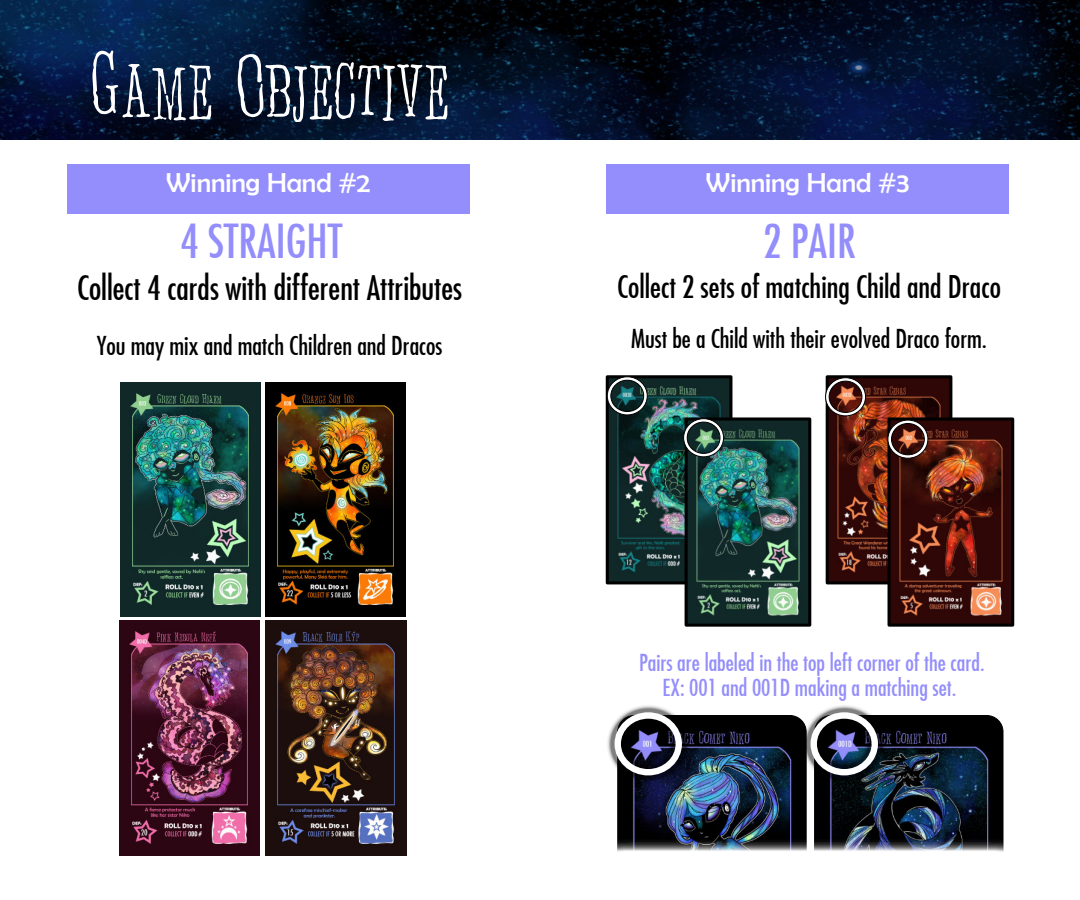
<style>
.page{position:relative;width:1080px;height:900px;background:#fff}
.page>*{position:absolute;margin:0;border:0;box-sizing:border-box;transform-origin:0 0}
.t1{font:102.25px "Anhedonia";color:#fff}
.t2{font:45px "Fuji Normal";color:#948efc}
.t3{font:32.5px "Fuji Normal";color:#000}
.t4{font:30px "Fuji Normal";color:#000}
.t5{font:27.5px "Berlin Sans FB";color:#fff}
.t6{font:25px "Fuji Normal";color:#000}
.t7{font:22.5px/25px "Fuji Normal";color:#948efc;text-align:center}
</style>
<div class="page">
<div style="left:67px;top:164px;width:402px;height:49px;background:#948efc"></div>
<img style="left:0;top:0;width:1080px;height:139px">
<img style="left:266px;top:621px;width:140px;height:234px">
<img style="left:119px;top:621px;width:141px;height:234px">
<img style="left:265px;top:382px;width:141px;height:235px">
<img style="left:120px;top:382px;width:141px;height:235px">
<div style="left:606px;top:164px;width:403px;height:49px;background:#948efc"></div>
<img style="left:830px;top:379px;width:118px;height:201px">
<div style="left:826px;top:375px;width:126px;height:209px;border:3px solid #000"></div>
<img style="left:892px;top:421px;width:118px;height:202px">
<div style="left:888px;top:417px;width:126px;height:210px;border:3px solid #000"></div>
<img style="left:610px;top:379px;width:118px;height:201px">
<div style="left:606px;top:375px;width:126px;height:209px;border:3px solid #000"></div>
<img style="left:689px;top:421px;width:118px;height:202px">
<div style="left:685px;top:417px;width:126px;height:210px;border:3px solid #000"></div>
<svg style="left:607px;top:376px;width:41px;height:40px;background:#364f50"></svg>
<svg style="left:683px;top:418px;width:41px;height:40px;background:#475f58"></svg>
<svg style="left:825px;top:377px;width:41px;height:40px;background:#704a40"></svg>
<svg style="left:887px;top:419px;width:42px;height:40px;background:#644139"></svg>
<img style="left:618px;top:716px;width:188px;height:181px;border-radius:16px">
<img style="left:815px;top:716px;width:188px;height:181px;border-radius:16px">
<img style="left:617px;top:840px;width:387px;height:23px">
<div style="left:606px;top:863px;width:407px;height:37px;background:#fff"></div>
<img style="left:607px;top:705px;width:83px;height:79px">
<svg style="left:615px;top:712px;width:67px;height:63px"></svg>
<img style="left:802px;top:705px;width:84px;height:79px">
<svg style="left:811px;top:712px;width:67px;height:63px"></svg>
<h1 class="t1" style="left:90px;top:42px;width:360px">Game Objective</h1>
<p class="t5" style="left:166px;top:167px;width:206px">Winning Hand #2</p>
<h2 class="t2" style="left:180px;top:213px;width:163px">4 STRAIGHT</h2>
<h3 class="t3" style="left:77px;top:268px;width:387px">Collect 4 cards with different Attributes</h3>
<p class="t6" style="left:97px;top:330px;width:347px">You may mix and match Children and Dracos</p>
<p class="t5" style="left:706px;top:167px;width:205px">Winning Hand #3</p>
<h2 class="t2" style="left:763px;top:213px;width:94px">2 PAIR</h2>
<h3 class="t4" style="left:617px;top:268px;width:385px">Collect 2 sets of matching Child and Draco</h3>
<p class="t6" style="left:631px;top:323px;width:357px">Must be a Child with their evolved Draco form.</p>
<p class="t7" style="left:639px;top:649px;width:347px">Pairs are labeled in the top left corner of the card.<br>EX: 001 and 001D making a matching set.</p>
</div>
